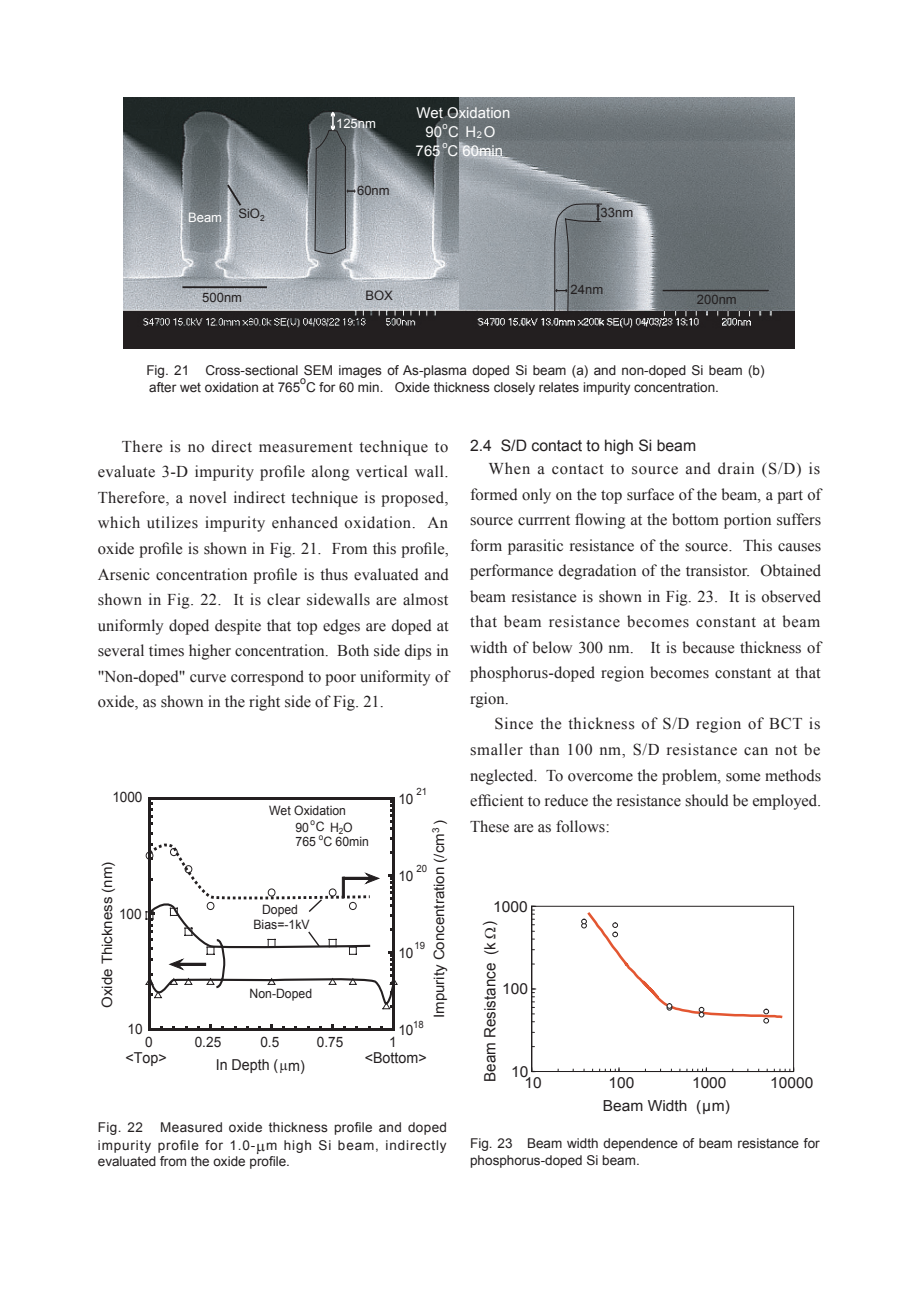
<style>
.page{position:relative;width:919px;height:1289px;background:#fff}
.page>*{position:absolute;margin:0;border:0;box-sizing:border-box;transform-origin:0 0}
.t1{font:900 22.35px "Arial";color:#231e1f}
.t2{font:16.5px/25.5px "Times New Roman";color:#231f20;text-align:justify}
.t3{font:15.75px "Arial";color:#231f20}
.t4{font:15.45px "Arial";color:#231f20}
.t5{font:15.15px "Arial";color:#231f20}
.t6{font:15px "Arial";color:#231f20;scale:.95 1}
.t7{font:14.85px "Arial";color:#fff}
.t8{font:14.25px "Arial";color:#231f20;scale:1.05 1}
.t9{font:14.25px "Arial";color:#231f20;scale:.95 1}
.t10{font:13.5px/17px "Arial";color:#231f20}
.t11{font:13.5px/18.1px "Arial";letter-spacing:.045em;color:#231f20;text-align:right}
.t12{font:13.05px "Arial";color:#231f20}
.t13{font:13.05px "Arial";color:#fff}
.t14{font:12.9px "Arial";color:#231f20;scale:.95 1}
.t15{font:10.65px "Arial";color:#231f20}
.t16{font:10.05px "Arial";letter-spacing:.005em;color:#231f20;scale:.95 1}
.t17{font:9.3px "Arial";color:#fff}
.t18{font:8.55px "Arial";color:#231f20;scale:.95 1}
.s1{font-size:8.4px;color:#231f20}
</style>
<div class="page">
<img style="left:123px;top:98px;width:671px;height:251px">
<hr style="left:182px;top:286px;width:85px;height:2px;background:#231f20">
<svg style="left:225px;top:182px;width:18px;height:26px"></svg>
<svg style="left:314px;top:130px;width:289px;height:183px;background:#92989e"></svg>
<svg style="left:555px;top:289px;width:12px;height:3px"></svg>
<svg style="left:596px;top:204px;width:3px;height:17px"></svg>
<hr style="left:662px;top:290px;width:106px;height:1px;background:#231f20">
<svg style="left:346px;top:189px;width:9px;height:4px"></svg>
<svg style="left:330px;top:111px;width:6px;height:20px"></svg>
<svg style="left:209px;top:1024px;width:3px;height:4px"></svg>
<svg style="left:270px;top:1024px;width:3px;height:4px"></svg>
<svg style="left:331px;top:1024px;width:3px;height:4px"></svg>
<hr style="left:148px;top:796px;width:3px;height:234px;background:#231f20">
<hr style="left:392px;top:796px;width:3px;height:234px;background:#231f20">
<hr style="left:148px;top:1028px;width:247px;height:2px;background:#231f20">
<svg style="left:145px;top:796px;width:253px;height:213px"></svg>
<div style="left:176px;top:962px;width:30px;height:3px;border:1px solid #231f20"></div>
<div style="left:531px;top:906px;width:262px;height:165px;border:1px solid #231f20"></div>
<hr style="left:531px;top:1070px;width:262px;height:2px;background:#231f20">
<svg style="left:531px;top:905px;width:5px;height:166px"></svg>
<svg style="left:599px;top:1067px;width:20px;height:4px"></svg>
<svg style="left:686px;top:1067px;width:20px;height:4px"></svg>
<svg style="left:773px;top:1067px;width:21px;height:4px"></svg>
<svg style="left:581px;top:912px;width:202px;height:112px"></svg>
<p class="t13" style="left:188px;top:209px;width:78px">Beam <sup>SiO</sup><span class="s1">2</span></p>
<p class="t12" style="left:202px;top:289px;width:41px">500nm</p>
<p class="t13" style="left:336px;top:114px;width:41px">125nm</p>
<p class="t12" style="left:357px;top:182px;width:34px">60nm</p>
<p class="t7" style="left:416px;top:103px;width:95px">Wet Oxidation</p>
<p class="t7" style="left:415px;top:141px;width:26px">765</p>
<p class="t17" style="left:442px;top:139px;width:7px">o</p>
<p class="t7" style="left:447px;top:141px;width:57px">C 60min</p>
<p class="t17" style="left:442px;top:119px;width:7px">o</p>
<p class="t7" style="left:425px;top:122px;width:71px">90 C H<sub>2</sub>O</p>
<p class="t12" style="left:365px;top:287px;width:29px">BOX</p>
<p class="t12" style="left:600px;top:204px;width:34px">33nm</p>
<p class="t12" style="left:570px;top:281px;width:34px">24nm</p>
<p class="t12" style="left:697px;top:291px;width:41px">200nm</p>
<p class="t1" style="left:251px;top:346px;width:34px">(a)</p>
<p class="t1" style="left:593px;top:346px;width:34px">(b)</p>
<p class="t10" style="left:146px;top:362px;width:619px">Fig. 21 Cross-sectional SEM images of As-plasma doped Si beam (a) and non-doped Si beam (b) after wet oxidation at 765 C for 60 min. Oxide thickness closely relates impurity concentration.</p>
<p class="t15" style="left:300px;top:374px;width:7px">o</p>
<p class="t2" style="left:98px;top:433px;width:352px;text-indent:24px">There is no direct measurement technique to evaluate 3-D impurity profile along vertical wall.<br>Therefore, a novel indirect technique is proposed, which utilizes impurity enhanced oxidation. An oxide profile is shown in Fig. 21. From this profile, Arsenic concentration profile is thus evaluated and shown in Fig. 22. It is clear sidewalls are almost uniformly doped despite that top edges are doped at several times higher concentration. Both side dips in "Non-doped" curve correspond to poor uniformity of oxide, as shown in the right side of Fig. 21.</p>
<p class="t3" style="left:470px;top:435px;width:227px">2.4 S/D contact to high Si beam</p>
<p class="t2" style="left:470px;top:455px;width:352px;text-indent:18px">When a contact to source and drain (S/D) is formed only on the top surface of the beam, a part of source currrent flowing at the bottom portion suffers form parasitic resistance of the source. This causes performance degradation of the transistor. Obtained beam resistance is shown in Fig. 23. It is observed that beam resistance becomes constant at beam width of below 300 nm. It is because thickness of phosphorus-doped region becomes constant at that rgion.</p>
<p class="t2" style="left:470px;top:711px;width:352px;text-indent:24px">Since the thickness of S/D region of BCT is smaller than 100 nm, S/D resistance can not be neglected. To overcome the problem, some methods efficient to reduce the resistance should be employed.<br>These are as follows:</p>
<p class="t16" style="left:416px;top:785px;width:13px">21</p>
<p class="t9" style="left:112px;top:788px;width:33px">1000</p>
<p class="t9" style="left:398px;top:789px;width:17px">10</p>
<p class="t14" style="left:269px;top:802px;width:83px">Wet Oxidation</p>
<p class="t14" style="left:295px;top:833px;width:23px">765</p>
<p class="t18" style="left:319px;top:831px;width:6px">o</p>
<p class="t14" style="left:323px;top:833px;width:49px">C 60min</p>
<p class="t18" style="left:310px;top:816px;width:6px">o</p>
<p class="t8" style="left:430px;top:1018px;width:190px;rotate:-90deg">Impurity Concentration (/cm<sup>3</sup> )</p>
<p class="t14" style="left:316px;top:818px;width:40px">C H<sub>2</sub>O</p>
<p class="t14" style="left:295px;top:818px;width:16px">90</p>
<p class="t8" style="left:98px;top:1007px;width:140px;rotate:-90deg">Oxide Thickness (nm)</p>
<p class="t16" style="left:416px;top:862px;width:13px">20</p>
<p class="t9" style="left:398px;top:866px;width:17px">10</p>
<p class="t5" style="left:493px;top:896px;width:36px">1000</p>
<p class="t14" style="left:262px;top:901px;width:39px">Doped</p>
<p class="t9" style="left:119px;top:905px;width:25px">100</p>
<p class="t14" style="left:253px;top:916px;width:61px">Bias=-1kV</p>
<p class="t4" style="left:480px;top:1081px;width:163px;rotate:-90deg">Beam Resistance (k )</p>
<p class="t16" style="left:414px;top:939px;width:13px">19</p>
<p class="t9" style="left:398px;top:943px;width:17px">10</p>
<p class="t5" style="left:502px;top:979px;width:27px">100</p>
<p class="t14" style="left:250px;top:984px;width:67px">Non-Doped</p>
<p class="t16" style="left:413px;top:1017px;width:13px">18</p>
<p class="t9" style="left:128px;top:1019px;width:17px">10</p>
<p class="t9" style="left:398px;top:1020px;width:17px">10</p>
<p class="t9" style="left:145px;top:1033px;width:9px">0</p>
<p class="t9" style="left:195px;top:1033px;width:29px">0.25</p>
<p class="t9" style="left:260px;top:1033px;width:21px">0.5</p>
<p class="t9" style="left:317px;top:1033px;width:29px">0.75</p>
<p class="t9" style="left:389px;top:1033px;width:9px">1</p>
<p class="t6" style="left:125px;top:1047px;width:45px">&lt;Top&gt;</p>
<p class="t6" style="left:364px;top:1047px;width:67px">&lt;Bottom&gt;</p>
<p class="t6" style="left:216px;top:1054px;width:95px">In Depth ( m)</p>
<p class="t5" style="left:511px;top:1061px;width:19px">10</p>
<p class="t5" style="left:524px;top:1073px;width:19px">10</p>
<p class="t5" style="left:608px;top:1073px;width:27px">100</p>
<p class="t5" style="left:692px;top:1073px;width:36px">1000</p>
<p class="t5" style="left:770px;top:1073px;width:45px">10000</p>
<p class="t5" style="left:603px;top:1095px;width:128px">Beam Width (µm)</p>
<p class="t11" style="left:98px;top:1118px;width:351px">Measured oxide thickness profile and doped<br>impurity profile for 1.0- m high Si beam, indirectly</p>
<p class="t10" style="left:98px;top:1152px;width:194px">evaluated from the oxide profile.</p>
<p class="t10" style="left:98px;top:1118px;width:47px">Fig. 22</p>
<p class="t10" style="left:470px;top:1134px;width:351px">Fig. 23 Beam width dependence of beam resistance for phosphorus-doped Si beam.</p>
</div>
